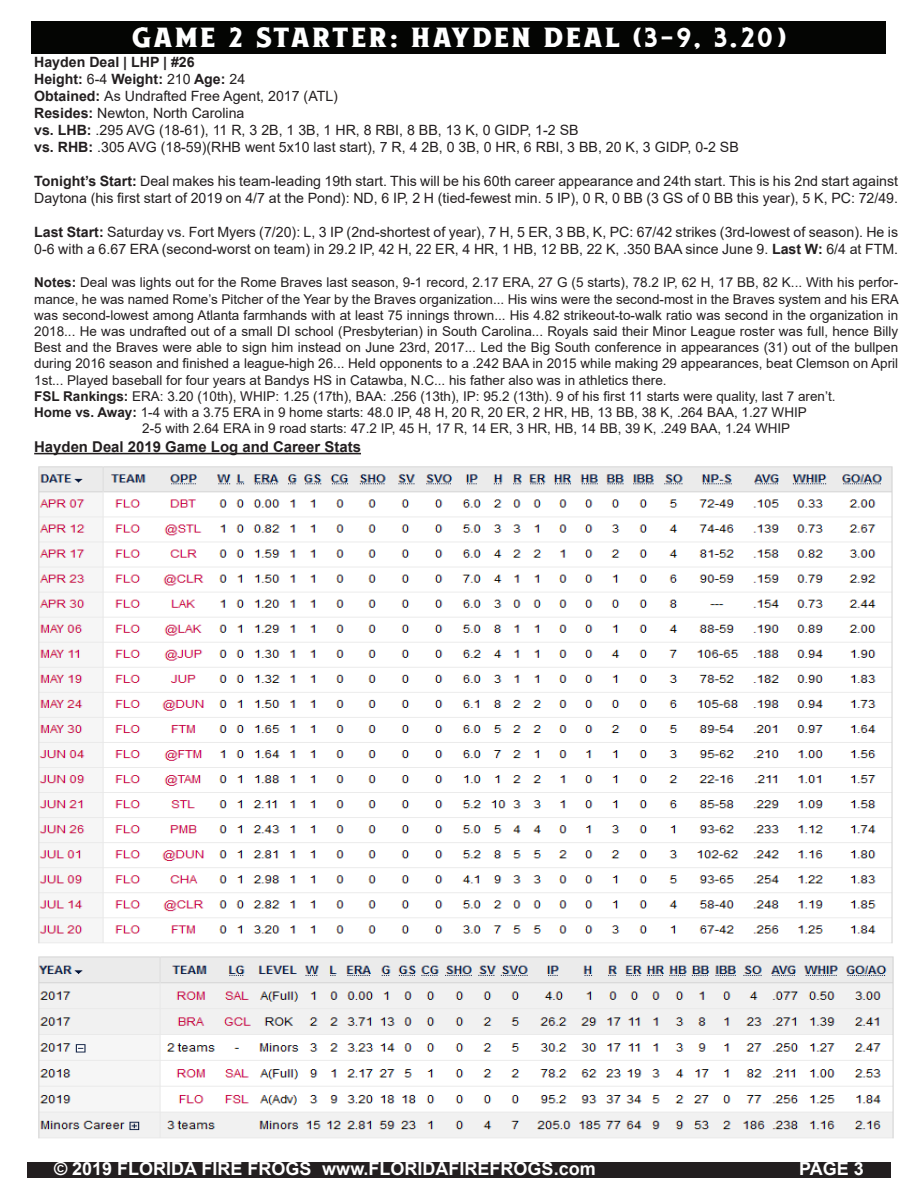
<style>
.page{position:relative;width:918px;height:1188px;background:#fff}
.page>*{position:absolute;margin:0;border:0;box-sizing:border-box;transform-origin:0 0}
.t1{font:37.5px "Fire Frogs";letter-spacing:.075em;color:#fff}
.t2{font:700 18px "Arial";color:#fff}
.t3{font:700 14.85px "Arial";color:#231f20}
.t4{font:14.1px/17px "Arial";color:#231f20}
.t5{font:700 14.1px "Arial";color:#231f20}
.t6{font:13.5px/16.2px "Arial";color:#231f20;text-align:justify}
.s1{font-weight:400}
.s2{font-weight:700}
</style>
<div class="page">
<div style="left:27px;top:1162px;width:864px;height:16px;background:#231f20"></div>
<div style="left:32px;top:21px;width:854px;height:33px;background:#040503"></div>
<hr style="left:34px;top:453px;width:327px;height:1px;background:#231f20">
<img style="left:38px;top:466px;width:855px;height:477px">
<img style="left:38px;top:956px;width:856px;height:183px">
<p class="t1" style="left:133px;top:24px;width:654px">Game 2 Starter: Hayden Deal (3-9, 3.20)</p>
<p class="t5" style="left:34px;top:52px;width:162px">Hayden Deal | LHP | #26</p>
<p class="t5" style="left:34px;top:69px;width:213px">Height: <span class="s1">6-4</span> Weight: <span class="s1">210</span> Age: <span class="s1">24</span></p>
<p class="t4" style="left:34px;top:88px;width:305px"><span class="s2">Obtained:</span> As Undrafted Free Agent, 2017 (ATL)</p>
<p class="t4" style="left:34px;top:105px;width:212px"><span class="s2">Resides:</span> Newton, North Carolina</p>
<p class="t4" style="left:34px;top:122px;width:546px"><span class="s2">vs. LHB:</span> .295 AVG (18-61), 11 R, 3 2B, 1 3B, 1 HR, 8 RBI, 8 BB, 13 K, 0 GIDP, 1-2 SB</p>
<p class="t4" style="left:34px;top:139px;width:706px"><span class="s2">vs. RHB:</span> .305 AVG (18-59)(RHB went 5x10 last start), 7 R, 4 2B, 0 3B, 0 HR, 6 RBI, 3 BB, 20 K, 3 GIDP, 0-2 SB</p>
<p class="t4" style="left:34px;top:173px;width:865px"><span class="s2">Tonight’s Start:</span> Deal makes his team-leading 19th start. This will be his 60th career appearance and 24th start. This is his 2nd start against<br>Daytona (his first start of 2019 on 4/7 at the Pond): ND, 6 IP, 2 H (tied-fewest min. 5 IP), 0 R, 0 BB (3 GS of 0 BB this year), 5 K, PC: 72/49.</p>
<p class="t4" style="left:34px;top:224px;width:866px"><span class="s2">Last Start:</span> Saturday vs. Fort Myers (7/20): L, 3 IP (2nd-shortest of year), 7 H, 5 ER, 3 BB, K, PC: 67/42 strikes (3rd-lowest of season). He is<br>0-6 with a 6.67 ERA (second-worst on team) in 29.2 IP, 42 H, 22 ER, 4 HR, 1 HB, 12 BB, 22 K, .350 BAA since June 9. <span class="s2">Last W:</span> 6/4 at FTM.</p>
<p class="t6" style="left:34px;top:274px;width:866px"><span class="s2">Notes:</span> Deal was lights out for the Rome Braves last season, 9-1 record, 2.17 ERA, 27 G (5 starts), 78.2 IP, 62 H, 17 BB, 82 K... With his perfor&shy;mance, he was named Rome’s Pitcher of the Year by the Braves organization... His wins were the second-most in the Braves system and his ERA was second-lowest among Atlanta farmhands with at least 75 innings thrown... His 4.82 strikeout-to-walk ratio was second in the organization in 2018... He was undrafted out of a small DI school (Presbyterian) in South Carolina... Royals said their Minor League roster was full, hence Billy Best and the Braves were able to sign him instead on June 23rd, 2017... Led the Big South conference in appearances (31) out of the bullpen during 2016 season and finished a league-high 26... Held opponents to a .242 BAA in 2015 while making 29 appearances, beat Clemson on April 1st... Played baseball for four years at Bandys HS in Catawba, N.C... his father also was in athletics there.</p>
<p class="t6" style="left:34px;top:388px;width:803px"><span class="s2">FSL Rankings:</span> ERA: 3.20 (10th), WHIP: 1.25 (17th), BAA: .256 (13th), IP: 95.2 (13th). 9 of his first 11 starts were quality, last 7 aren’t.</p>
<p class="t6" style="left:142px;top:404px;width:666px;text-indent:-108px"><span class="s2">Home vs. Away:</span> 1-4 with a 3.75 ERA in 9 home starts: 48.0 IP, 48 H, 20 R, 20 ER, 2 HR, HB, 13 BB, 38 K, .264 BAA, 1.27 WHIP<br>2-5 with 2.64 ERA in 9 road starts: 47.2 IP, 45 H, 17 R, 14 ER, 3 HR, HB, 14 BB, 39 K, .249 BAA, 1.24 WHIP</p>
<p class="t3" style="left:34px;top:436px;width:328px">Hayden Deal 2019 Game Log and Career Stats</p>
<h2 class="t2" style="left:54px;top:1156px;width:543px">© 2019 FLORIDA FIRE FROGS www.FLORIDAFIREFROGS.com</h2>
<h2 class="t2" style="left:799px;top:1156px;width:66px">PAGE 3</h2>
</div>
